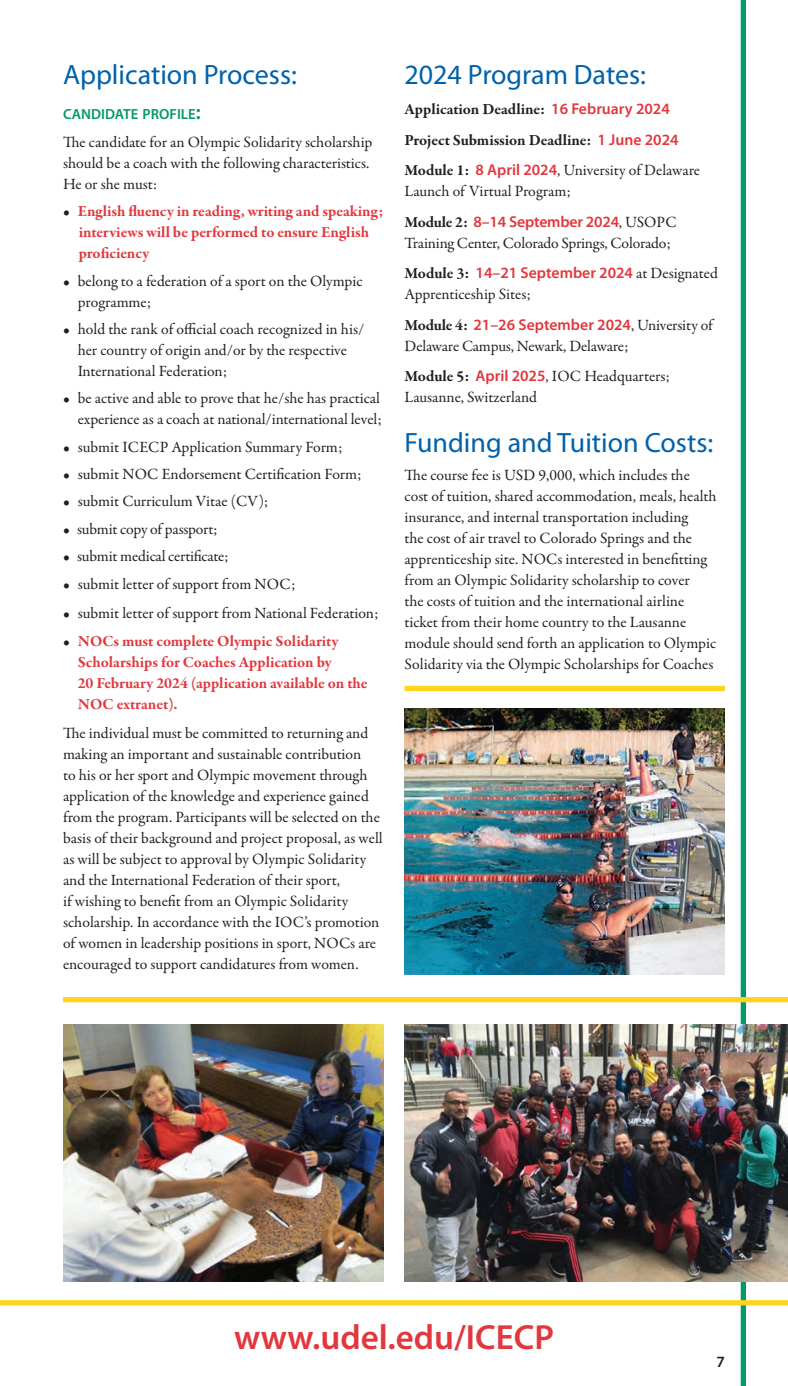
<style>
.page{position:relative;width:788px;height:1386px;background:#fff}
.page>*{position:absolute;margin:0;border:0;box-sizing:border-box;transform-origin:0 0}
.t1{font:600 35px "Myriad Pro";color:#e1373d}
.t2{font:28px "Myriad Pro";color:#0161aa}
.t3{font:15.75px/21px "Garamond Premr Pro";color:#231f20}
.t4{font:700 15.75px/21px "Garamond Premr Pro";color:#e1373d}
.t5{font:700 15.75px/30.4px "Garamond Premr Pro";letter-spacing:-.005em;color:#231f20}
.t6{font:600 15.75px "Myriad Pro";color:#e1373d}
.t7{font:600 15.75px "Myriad Pro";color:#231f20}
.t8{font:600 14.7px "Myriad Pro";color:#009a67}
.s1{font-size:21px}
.s2{font-weight:400;color:#231f20}
.s3{font-family:"Myriad Pro";font-weight:600;color:#e1373d}
.s4{font-weight:400}
.s5{font-family:"Garamond Premr Pro";font-weight:700;color:#231f20}
.s6{font-family:"Garamond Premr Pro";font-weight:400;color:#231f20}
.s7{font-weight:700}
</style>
<div class="page">
<div style="left:740px;top:0;width:6px;height:1386px;background:#009a67"></div>
<div style="left:0;top:1300px;width:788px;height:5px;background:#fed41d"></div>
<div style="left:63px;top:997px;width:725px;height:5px;background:#fed41d"></div>
<img style="left:63px;top:1024px;width:320px;height:258px">
<img style="left:404px;top:1024px;width:384px;height:258px">
<img style="left:404px;top:709px;width:320px;height:266px">
<div style="left:404px;top:686px;width:320px;height:5px;background:#fed41d"></div>
<h2 class="t2" style="left:63px;top:57px;width:235px">Application Process:</h2>
<p class="t8" style="left:63px;top:104px;width:139px">CANDIDATE PROFILE<span class="s1">:</span></p>
<p class="t3" style="left:63px;top:132px;width:311px">The candidate for an Olympic Solidarity scholarship should be a coach with the following characteristics.<br>He or she must:</p>
<p class="t4" style="left:79px;top:201px;width:306px;text-indent:-16px"><span class="s2">•</span> English fluency in reading, writing and speaking; interviews will be performed to ensure English proficiency</p>
<p class="t3" style="left:78px;top:271px;width:286px;text-indent:-15px">• belong to a federation of a sport on the Olympic programme;</p>
<p class="t3" style="left:78px;top:319px;width:288px;text-indent:-15px">• hold the rank of official coach recognized in his/ her country of origin and/or by the respective<br>International Federation;</p>
<p class="t3" style="left:63px;top:388px;width:320px;text-align:right">• be active and able to prove that he/she has practical experience as a coach at national/international level;</p>
<p class="t3" style="left:63px;top:437px;width:281px">• submit ICECP Application Summary Form;</p>
<p class="t3" style="left:63px;top:464px;width:300px">• submit NOC Endorsement Certification Form;</p>
<p class="t3" style="left:63px;top:491px;width:206px">• submit Curriculum Vitae (CV);</p>
<p class="t3" style="left:63px;top:518px;width:156px">• submit copy of passport;</p>
<p class="t3" style="left:63px;top:546px;width:167px">• submit medical certificate;</p>
<p class="t3" style="left:63px;top:574px;width:234px">• submit letter of support from NOC;</p>
<p class="t3" style="left:63px;top:603px;width:317px">• submit letter of support from National Federation;</p>
<p class="t4" style="left:78px;top:631px;width:291px;text-indent:-15px"><span class="s2">•</span> NOCs must complete Olympic Solidarity Scholarships for Coaches Application by<br>20 February 2024 (application available on the NOC extranet).</p>
<p class="t3" style="left:63px;top:723px;width:321px">The individual must be committed to returning and making an important and sustainable contribution<br>to his or her sport and Olympic movement through application of the knowledge and experience gained from the program. Participants will be selected on the basis of their background and project proposal, as well as will be subject to approval by Olympic Solidarity and the International Federation of their sport,<br>if wishing to benefit from an Olympic Solidarity scholarship. In accordance with the IOC’s promotion of women in leadership positions in sport, NOCs are encouraged to support candidatures from women.</p>
<h2 class="t2" style="left:404px;top:57px;width:243px">2024 Program Dates:</h2>
<p class="t5" style="left:404px;top:94px;width:297px">Application Deadline: <span class="s3">16 February 2024<br></span>Project Submission Deadline: <span class="s3">1 June 2024<br></span>Module 1: <span class="s3">8 April 2024</span><span class="s4">, University of Delaware</span></p>
<p class="t3" style="left:404px;top:181px;width:168px">Launch of Virtual Program;</p>
<p class="t6" style="left:404px;top:211px;width:273px"><span class="s5">Module 2:</span> 8–14 September 2024<span class="s6">, USOPC</span></p>
<p class="t3" style="left:404px;top:233px;width:268px">Training Center, Colorado Springs, Colorado;</p>
<p class="t6" style="left:404px;top:263px;width:315px"><span class="s5">Module 3:</span> 14–21 September 2024 <span class="s6">at Designated</span></p>
<p class="t3" style="left:404px;top:284px;width:128px">Apprenticeship Sites;</p>
<p class="t6" style="left:404px;top:314px;width:310px"><span class="s5">Module 4:</span> 21–26 September 2024<span class="s6">, University of</span></p>
<p class="t3" style="left:404px;top:331px;width:267px;line-height:30.4px">Delaware Campus, Newark, Delaware;<br><span class="s7">Module 5:</span> <span class="s3">April 2025</span>, IOC Headquarters;</p>
<p class="t3" style="left:404px;top:387px;width:134px">Lausanne, Switzerland</p>
<h2 class="t2" style="left:404px;top:425px;width:310px">Funding and Tuition Costs:</h2>
<p class="t3" style="left:404px;top:465px;width:313px">The course fee is USD 9,000, which includes the cost of tuition, shared accommodation, meals, health insurance, and internal transportation including<br>the cost of air travel to Colorado Springs and the apprenticeship site. NOCs interested in benefitting from an Olympic Solidarity scholarship to cover<br>the costs of tuition and the international airline ticket from their home country to the Lausanne module should send forth an application to Olympic Solidarity via the Olympic Scholarships for Coaches</p>
<h1 class="t1" style="left:234px;top:1315px;width:321px">www.udel.edu/ICECP</h1>
<p class="t7" style="left:716px;top:1351px;width:10px">7</p>
</div>
